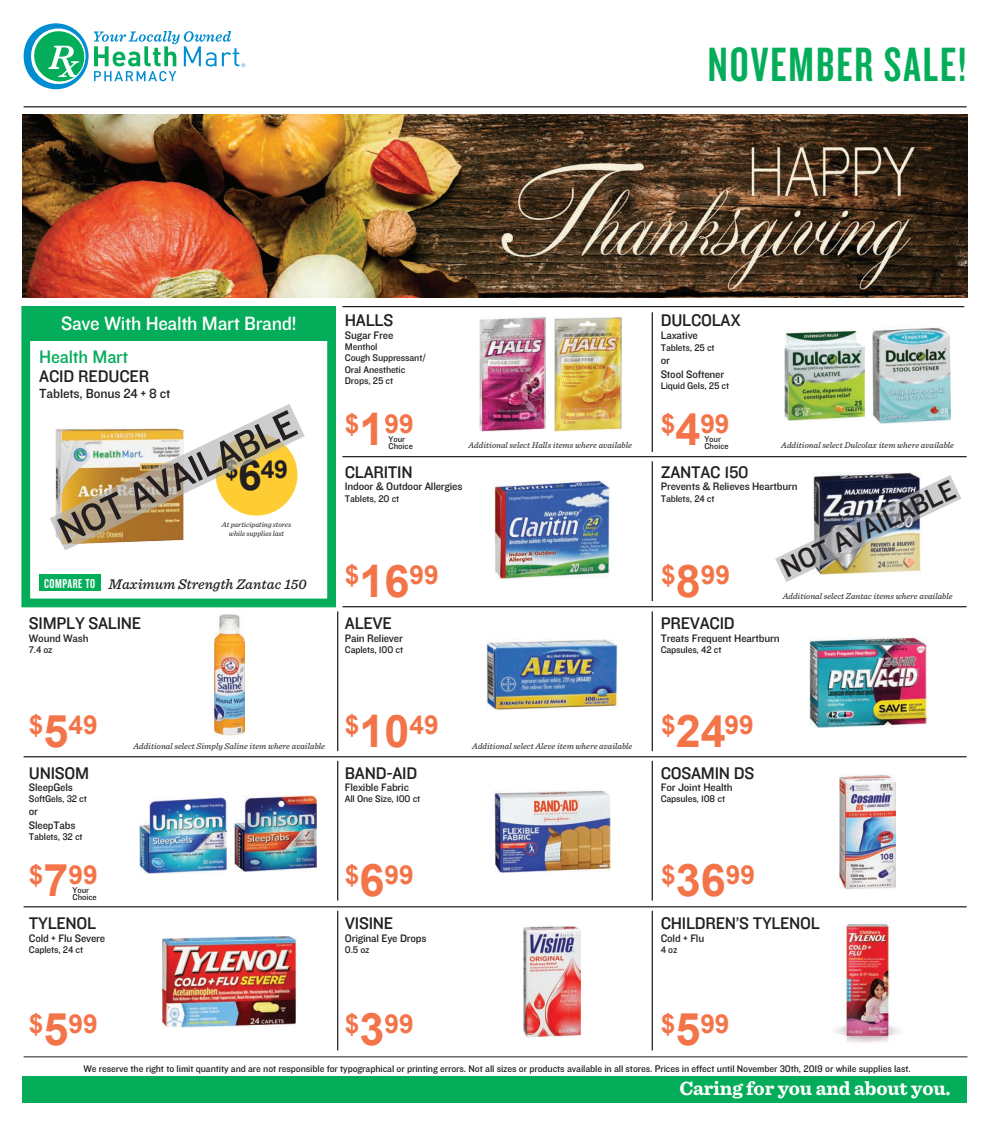
<style>
.page{position:relative;width:990px;height:1125px;background:#fff}
.page>*{position:absolute;margin:0;border:0;box-sizing:border-box;transform-origin:0 0}
.t1{font:50px "Knockout 48 Featherweight";letter-spacing:.04em;color:#03ad59}
.t2{font:39.25px "Knockout 31 Junior Middlewt";color:#231f20}
.t3{font:28.62px "Knockout 31 Junior Middlewt";color:#231f20}
.t4{font:700 26.25px "Arial";color:#f37449}
.t5{font:700 24.88px "Arial";color:#231f20}
.t6{font:700 20px "Sentinel";letter-spacing:-.01em;color:#fff}
.t7{font:20px "Knockout 31 Junior Middlewt";letter-spacing:-.015em;color:#fff}
.t8{font:18.75px "Knockout 31 Junior Middlewt";letter-spacing:-.01em;color:#03ad59}
.t9{font:17.5px "Knockout 31 Junior Middlewt";letter-spacing:-.015em;color:#231f20}
.t10{font:italic 500 14.62px "Sentinel";color:#231f20}
.t11{font:13.75px "Knockout 31 Junior Middlewt";letter-spacing:-.01em;color:#231f20}
.t12{font:11.25px/13.8px "Knockout 31 Junior Middlewt";letter-spacing:-.015em;color:#231f20}
.t13{font:10px/11.2px "Knockout 31 Junior Middlewt";letter-spacing:-.01em;color:#231f20}
.t14{font:italic 8.75px "Sentinel";color:#231f20}
.t15{font:8.75px/7.5px "Knockout 31 Junior Middlewt";color:#231f20}
.t16{font:italic 7.5px/8.8px "Sentinel";letter-spacing:-.015em;color:#231f20;text-align:center}
.s1{font-size:42.62px}
.s2{font-family:"Knockout 48 Featherweight";font-weight:400;font-style:normal;font-size:13.38px;color:#fff}
.s3{font-size:45px}
</style>
<div class="page">
<img style="left:22px;top:114px;width:946px;height:184px">
<div style="left:22px;top:1076px;width:946px;height:26px;background:#03ad59"></div>
<svg style="left:24px;top:23px;width:221px;height:66px"></svg>
<hr style="left:24px;top:106px;width:943px;height:1px;background:#231f20">
<div style="left:23px;top:310px;width:313px;height:31px;background:#03ad59"></div>
<div style="left:21px;top:306px;width:315px;height:301px;border:9px solid #03ad59"></div>
<div style="left:39px;top:574px;width:61px;height:17px;background:#03ad59"></div>
<svg style="left:50px;top:404px;width:255px;height:146px"></svg>
<hr style="left:24px;top:1057px;width:943px;height:1px;background:#231f20">
<img style="left:479px;top:316px;width:67px;height:115px">
<img style="left:555px;top:316px;width:66px;height:115px">
<img style="left:495px;top:481px;width:115px;height:97px">
<img style="left:494px;top:791px;width:116px;height:81px">
<img style="left:214px;top:614px;width:30px;height:121px">
<img style="left:140px;top:798px;width:87px;height:75px">
<img style="left:234px;top:796px;width:82px;height:75px">
<img style="left:487px;top:639px;width:131px;height:71px">
<img style="left:524px;top:926px;width:57px;height:112px">
<img style="left:840px;top:472px;width:79px;height:3px">
<img style="left:809px;top:637px;width:117px;height:90px">
<img style="left:840px;top:774px;width:56px;height:115px">
<img style="left:834px;top:923px;width:65px;height:120px">
<hr style="left:652px;top:911px;width:1px;height:139px;background:#231f20">
<hr style="left:337px;top:911px;width:1px;height:139px;background:#231f20">
<hr style="left:652px;top:461px;width:1px;height:140px;background:#231f20">
<hr style="left:652px;top:312px;width:1px;height:140px;background:#231f20">
<hr style="left:652px;top:611px;width:1px;height:140px;background:#231f20">
<hr style="left:652px;top:761px;width:1px;height:140px;background:#231f20">
<hr style="left:337px;top:611px;width:1px;height:140px;background:#231f20">
<hr style="left:337px;top:761px;width:1px;height:140px;background:#231f20">
<hr style="left:342px;top:456px;width:625px;height:1px;background:#231f20">
<hr style="left:342px;top:606px;width:625px;height:1px;background:#231f20">
<hr style="left:24px;top:756px;width:943px;height:1px;background:#231f20">
<hr style="left:24px;top:906px;width:943px;height:1px;background:#231f20">
<hr style="left:342px;top:306px;width:622px;height:1px;background:#231f20">
<img style="left:162px;top:936px;width:135px;height:92px">
<img style="left:785px;top:331px;width:79px;height:90px">
<img style="left:872px;top:328px;width:79px;height:96px">
<img style="left:775px;top:475px;width:186px;height:107px">
<h1 class="t1" style="left:708px;top:34px;width:260px">NOVEMBER SALE!</h1>
<h3 class="t7" style="left:61px;top:310px;width:237px">Save With Health Mart Brand!</h3>
<h3 class="t8" style="left:39px;top:344px;width:91px">Health Mart</h3>
<h3 class="t9" style="left:39px;top:364px;width:111px">ACID REDUCER</h3>
<h3 class="t11" style="left:39px;top:384px;width:133px">Tablets, Bonus 24 + 8 ct</h3>
<h2 class="t2" style="left:48px;top:507px;width:261px;rotate:-25deg">NOT AVAILABLE</h2>
<h3 class="t5" style="left:225px;top:453px;width:65px">$<span class="s1">6</span>49</h3>
<p class="t16" style="left:222px;top:520px;width:71px">At participating stores while supplies last</p>
<h3 class="t10" style="left:44px;top:573px;width:264px"><span class="s2">COMPARE TO</span> Maximum Strength Zantac 150</h3>
<h3 class="t9" style="left:29px;top:611px;width:114px">SIMPLY SALINE</h3>
<p class="t12" style="left:29px;top:631px;width:61px">Wound Wash</p>
<p class="t13" style="left:29px;top:644px;width:25px">7.4 oz</p>
<h3 class="t9" style="left:345px;top:308px;width:50px">HALLS</h3>
<p class="t12" style="left:345px;top:328px;width:50px">Sugar Free</p>
<p class="t13" style="left:345px;top:341px;width:82px">Menthol<br>Cough Suppressant/<br>Oral Anesthetic<br>Drops, 25 ct</p>
<h3 class="t9" style="left:661px;top:308px;width:81px">DULCOLAX</h3>
<p class="t12" style="left:661px;top:328px;width:39px">Laxative</p>
<p class="t13" style="left:661px;top:342px;width:55px">Tablets, 25 ct</p>
<p class="t12" style="left:661px;top:353px;width:65px">or<br>Stool Softener</p>
<p class="t13" style="left:661px;top:379px;width:70px">Liquid Gels, 25 ct</p>
<h3 class="t4" style="left:345px;top:406px;width:70px">$<span class="s3">1</span>99</h3>
<p class="t15" style="left:389px;top:435px;width:26px">Your<br>Choice</p>
<p class="t14" style="left:469px;top:438px;width:165px">Additional select Halls items where available</p>
<h3 class="t4" style="left:661px;top:406px;width:70px">$<span class="s3">4</span>99</h3>
<p class="t15" style="left:704px;top:435px;width:26px">Your<br>Choice</p>
<p class="t14" style="left:781px;top:438px;width:174px">Additional select Dulcolax item where available</p>
<h3 class="t9" style="left:345px;top:460px;width:69px">CLARITIN</h3>
<p class="t12" style="left:345px;top:479px;width:119px">Indoor &amp; Outdoor Allergies</p>
<p class="t13" style="left:345px;top:492px;width:56px">Tablets, 20 ct</p>
<h3 class="t4" style="left:345px;top:557px;width:95px">$<span class="s3">16</span>99</h3>
<h3 class="t9" style="left:661px;top:460px;width:89px">ZANTAC 150</h3>
<p class="t12" style="left:661px;top:479px;width:138px">Prevents &amp; Relieves Heartburn</p>
<p class="t13" style="left:661px;top:492px;width:55px">Tablets, 24 ct</p>
<h3 class="t3" style="left:774px;top:552px;width:191px;rotate:-26deg">NOT AVAILABLE</h3>
<h3 class="t4" style="left:661px;top:557px;width:70px">$<span class="s3">8</span>99</h3>
<p class="t14" style="left:783px;top:590px;width:171px">Additional select Zantac items where available</p>
<h3 class="t9" style="left:345px;top:611px;width:49px">ALEVE</h3>
<p class="t12" style="left:345px;top:631px;width:60px">Pain Reliever</p>
<p class="t13" style="left:345px;top:644px;width:60px">Caplets, 100 ct</p>
<h3 class="t9" style="left:661px;top:611px;width:75px">PREVACID</h3>
<p class="t12" style="left:661px;top:631px;width:120px">Treats Frequent Heartburn</p>
<p class="t13" style="left:661px;top:644px;width:62px">Capsules, 42 ct</p>
<h3 class="t4" style="left:29px;top:707px;width:70px">$<span class="s3">5</span>49</h3>
<h3 class="t4" style="left:345px;top:707px;width:95px">$<span class="s3">10</span>49</h3>
<h3 class="t4" style="left:661px;top:707px;width:94px">$<span class="s3">24</span>99</h3>
<p class="t14" style="left:133px;top:739px;width:193px">Additional select Simply Saline item where available</p>
<p class="t14" style="left:472px;top:739px;width:162px">Additional select Aleve item where available</p>
<h3 class="t9" style="left:29px;top:761px;width:62px">UNISOM</h3>
<p class="t12" style="left:29px;top:780px;width:45px">SleepGels</p>
<p class="t13" style="left:29px;top:793px;width:60px">SoftGels, 32 ct</p>
<p class="t12" style="left:29px;top:804px;width:48px">or<br>SleepTabs</p>
<p class="t13" style="left:29px;top:831px;width:55px">Tablets, 32 ct</p>
<h3 class="t9" style="left:345px;top:761px;width:74px">BAND-AID</h3>
<p class="t12" style="left:345px;top:780px;width:66px">Flexible Fabric</p>
<p class="t13" style="left:345px;top:793px;width:77px">All One Size, 100 ct</p>
<h3 class="t9" style="left:661px;top:761px;width:95px">COSAMIN DS</h3>
<p class="t12" style="left:661px;top:780px;width:73px">For Joint Health</p>
<p class="t13" style="left:661px;top:793px;width:66px">Capsules, 108 ct</p>
<h3 class="t4" style="left:29px;top:857px;width:70px">$<span class="s3">7</span>99</h3>
<p class="t15" style="left:73px;top:885px;width:26px">Your<br>Choice</p>
<h3 class="t9" style="left:29px;top:911px;width:69px">TYLENOL</h3>
<p class="t12" style="left:29px;top:931px;width:78px">Cold + Flu Severe</p>
<p class="t13" style="left:29px;top:944px;width:56px">Caplets, 24 ct</p>
<h3 class="t4" style="left:345px;top:857px;width:70px">$<span class="s3">6</span>99</h3>
<h3 class="t9" style="left:345px;top:911px;width:50px">VISINE</h3>
<p class="t12" style="left:345px;top:931px;width:83px">Original Eye Drops</p>
<p class="t13" style="left:345px;top:944px;width:26px">0.5 oz</p>
<h3 class="t4" style="left:661px;top:857px;width:95px">$<span class="s3">36</span>99</h3>
<h3 class="t9" style="left:661px;top:911px;width:161px">CHILDREN’S TYLENOL</h3>
<p class="t12" style="left:661px;top:931px;width:45px">Cold + Flu</p>
<p class="t13" style="left:661px;top:944px;width:18px">4 oz</p>
<h3 class="t4" style="left:29px;top:1006px;width:70px">$<span class="s3">5</span>99</h3>
<h3 class="t4" style="left:345px;top:1006px;width:70px">$<span class="s3">3</span>99</h3>
<h3 class="t4" style="left:661px;top:1006px;width:70px">$<span class="s3">5</span>99</h3>
<p class="t13" style="left:83px;top:1062px;width:829px">We reserve the right to limit quantity and are not responsible for typographical or printing errors. Not all sizes or products available in all stores. Prices in effect until November 30th, 2019 or while supplies last.</p>
<h3 class="t6" style="left:679px;top:1073px;width:273px">Caring for you and about you.</h3>
</div>
